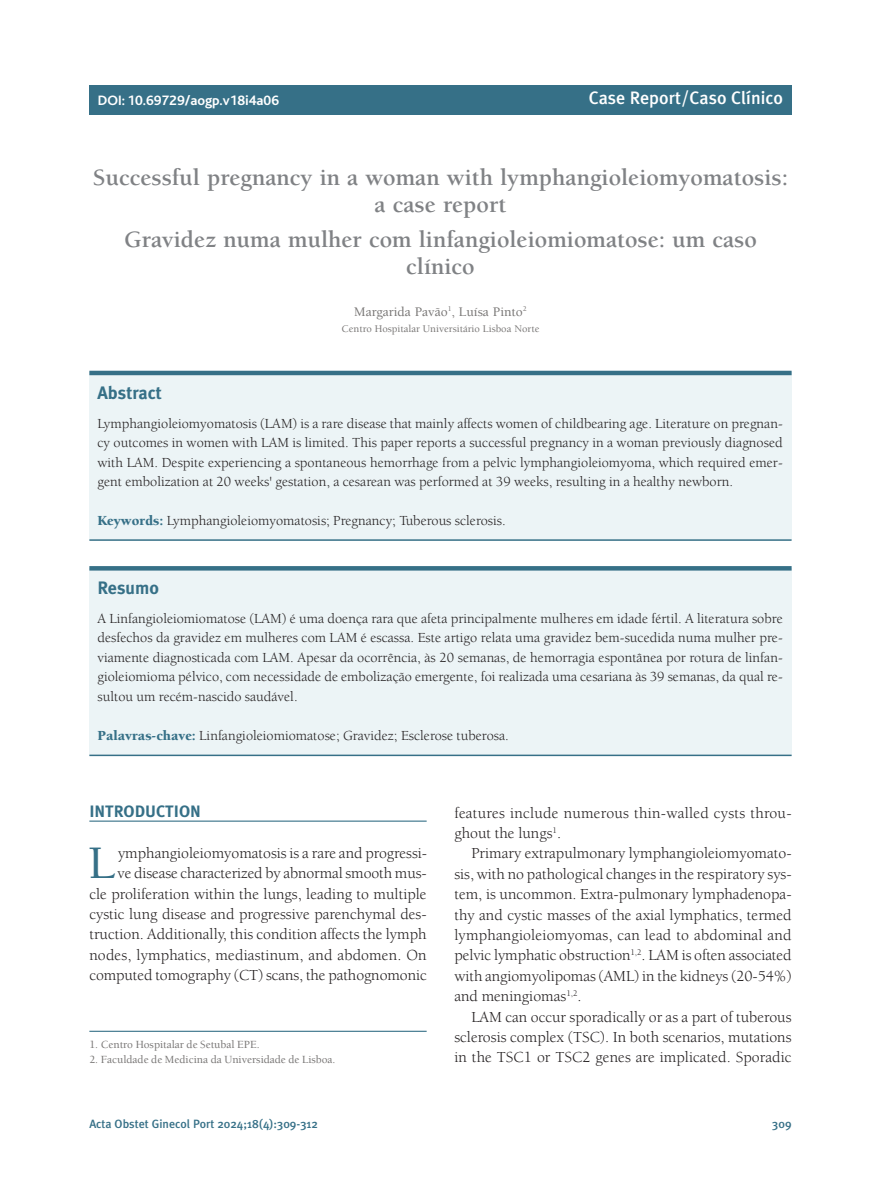
<style>
.page{position:relative;width:881px;height:1191px;background:#fff}
.page>*{position:absolute;margin:0;border:0;box-sizing:border-box;transform-origin:0 0}
.t1{font:500 47.85px "Berkeley";color:#367087}
.t2{font:700 24px/27px "Berkeley";color:#808285;text-align:center}
.t3{font:500 18px "Meta Plus";color:#fff}
.t4{font:700 18px "Meta Plus";color:#367087}
.t5{font:700 16.5px "Meta Plus";color:#367087}
.t6{font:15.75px/20.4px "Berkeley";color:#231f20;text-align:justify}
.t7{font:14.25px/19.5px "Berkeley";color:#231f20;text-align:justify}
.t8{font:700 14.25px "Bliss";color:#fff}
.t9{font:500 13.5px "Berkeley";color:#777574}
.t10{font:500 12px "Meta Plus";color:#367087}
.t11{font:500 11.25px "Berkeley";color:#777574}
.t12{font:500 10.5px "Berkeley";color:#777574}
.s1{font-weight:900;color:#367087}
</style>
<div class="page">
<div style="left:89px;top:85px;width:702px;height:29px;background:#367087"></div>
<hr style="left:89px;top:1030px;width:337px;height:1px;background:#367087">
<div style="left:89px;top:373px;width:702px;height:167px;background:#ecf4f6"></div>
<hr style="left:89px;top:371px;width:702px;height:4px;background:#367087">
<hr style="left:89px;top:539px;width:702px;height:2px;background:#367087">
<hr style="left:89px;top:820px;width:337px;height:1px;background:#367087">
<div style="left:89px;top:568px;width:702px;height:187px;background:#ecf4f6"></div>
<svg style="left:89px;top:566px;width:702px;height:4px;background:#3a7389"></svg>
<hr style="left:89px;top:754px;width:702px;height:2px;background:#367087">
<p class="t8" style="left:98px;top:95px;width:183px">DOI: 10.69729/aogp.v18i4a06</p>
<p class="t3" style="left:588px;top:88px;width:196px">Case Report/Caso Clínico</p>
<h2 class="t2" style="left:93px;top:166px;width:696px">Successful pregnancy in a woman with lymphangioleiomyomatosis: a case report</h2>
<h2 class="t2" style="left:124px;top:228px;width:634px">Gravidez numa mulher com linfangioleiomiomatose: um caso clínico</h2>
<p class="t9" style="left:354px;top:306px;width:174px">Margarida Pavão<sup>1</sup>, Luísa Pinto<sup>2</sup></p>
<p class="t12" style="left:341px;top:325px;width:199px">Centro Hospitalar Universitário Lisboa Norte</p>
<p class="t4" style="left:97px;top:382px;width:66px">Abstract</p>
<p class="t7" style="left:97px;top:414px;width:686px">Lymphangioleiomyomatosis (LAM) is a rare disease that mainly affects women of childbearing age. Literature on pregnan&shy;cy outcomes in women with LAM is limited. This paper reports a successful pregnancy in a woman previously diagnosed with LAM. Despite experiencing a spontaneous hemorrhage from a pelvic lymphangioleiomyoma, which required emer&shy;gent embolization at 20 weeks' gestation, a cesarean was performed at 39 weeks, resulting in a healthy newborn.</p>
<p class="t7" style="left:97px;top:512px;width:409px"><span class="s1">Keywords:</span> Lymphangioleiomyomatosis; Pregnancy; Tuberous sclerosis.</p>
<p class="t4" style="left:97px;top:577px;width:63px">Resumo</p>
<p class="t7" style="left:97px;top:610px;width:686px">A Linfangioleiomiomatose (LAM) é uma doença rara que afeta principalmente mulheres em idade fértil. A literatura sobre desfechos da gravidez em mulheres com LAM é escassa. Este artigo relata uma gravidez bem-sucedida numa mulher pre&shy;viamente diagnosticada com LAM. Apesar da ocorrência, às 20 semanas, de hemorragia espontânea por rotura de linfan&shy;gioleiomioma pélvico, com necessidade de embolização emergente, foi realizada uma cesariana às 39 semanas, da qual re&shy;sultou um recém-nascido saudável.</p>
<p class="t7" style="left:97px;top:727px;width:412px"><span class="s1">Palavras-chave:</span> Linfangioleiomiomatose; Gravidez; Esclerose tuberosa.</p>
<p class="t5" style="left:89px;top:801px;width:113px">INTRODUCTION</p>
<h1 class="t1" style="left:88px;top:844px;width:28px">L</h1>
<p class="t6" style="left:89px;top:844px;width:339px;text-align:right">ymphangioleiomyomatosis is a rare and progressi-<br>ve disease characterized by abnormal smooth mus-<br>cle proliferation within the lungs, leading to multiple cystic lung disease and progressive parenchymal des&shy;truction. Additionally, this condition affects the lymph nodes, lymphatics, mediastinum, and abdomen. On computed tomography (CT) scans, the pathognomonic</p>
<p class="t11" style="left:89px;top:1040px;width:172px">1. Centro Hospitalar de Setubal EPE.</p>
<p class="t11" style="left:89px;top:1055px;width:247px">2. Faculdade de Medicina da Universidade de Lisboa.</p>
<p class="t6" style="left:454px;top:803px;width:338px">features include numerous thin-walled cysts throu&shy;ghout the lungs<sup>1</sup>.</p>
<p class="t6" style="left:454px;top:844px;width:338px;text-indent:17px">Primary extrapulmonary lymphangioleiomyomato&shy;sis, with no pathological changes in the respiratory sys&shy;tem, is uncommon. Extra-pulmonary lymphadenopa&shy;thy and cystic masses of the axial lymphatics, termed lymphangioleiomyomas, can lead to abdominal and pelvic lymphatic obstruction<sup>1,2</sup>. LAM is often associated with angiomyolipomas (AML) in the kidneys (20-54%) and meningiomas<sup>1,2</sup>.</p>
<p class="t6" style="left:454px;top:1007px;width:338px;text-indent:17px">LAM can occur sporadically or as a part of tuberous sclerosis complex (TSC). In both scenarios, mutations in the TSC1 or TSC2 genes are implicated. Sporadic</p>
<p class="t10" style="left:89px;top:1117px;width:230px">Acta Obstet Ginecol Port 2024;18(4):309-312</p>
<p class="t10" style="left:772px;top:1117px;width:21px">309</p>
</div>
